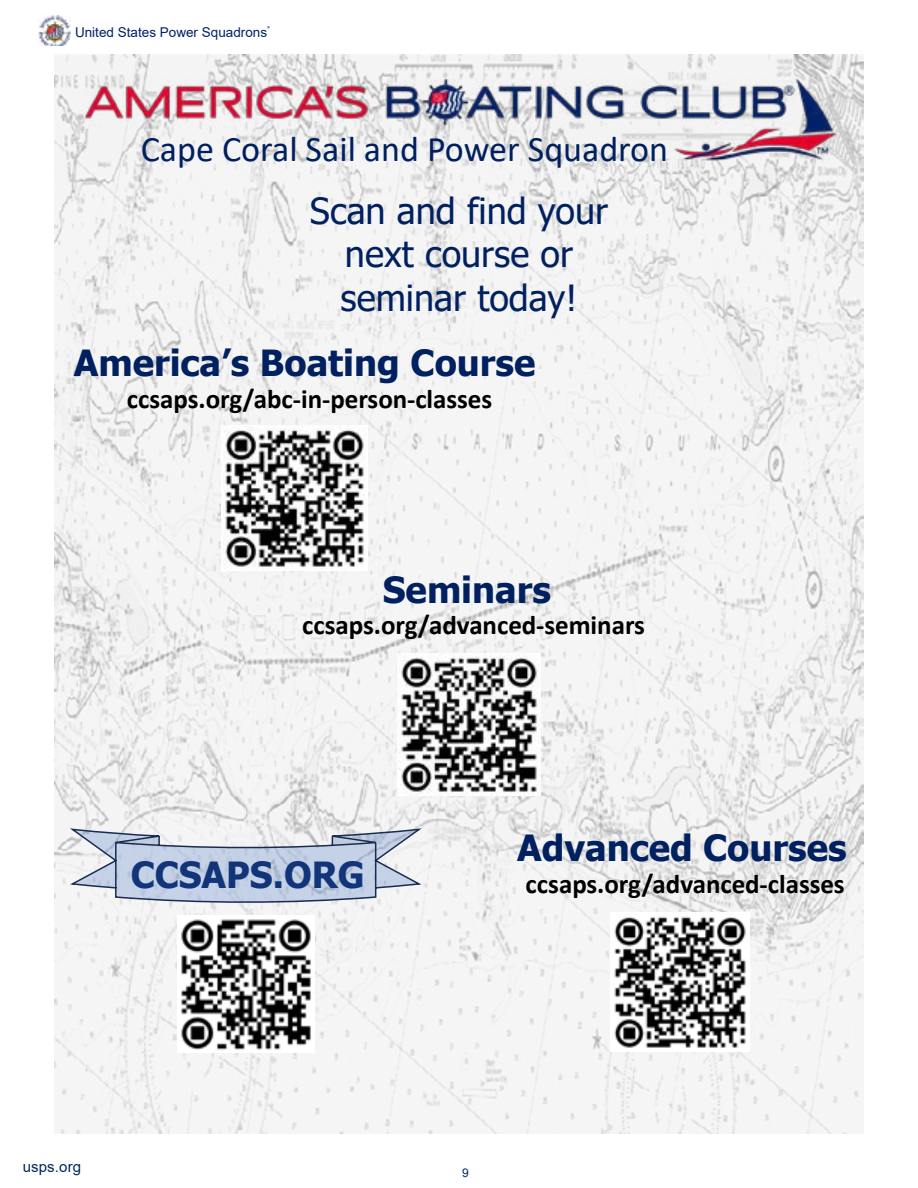
<style>
.page{position:relative;width:918px;height:1188px;background:#fff}
.page>*{position:absolute;margin:0;border:0;box-sizing:border-box;transform-origin:0 0}
.t1{font:700 36px "Tahoma";color:#002060}
.t2{font:36px/43.2px "Tahoma";color:#002060;text-align:center}
.t3{font:36px "Calibri";color:#002060}
.t4{font:700 27px "Calibri";letter-spacing:-.005em;color:#000}
.t5{font:15px "Arial";letter-spacing:.01em;color:#00285b}
.t6{font:13.5px "Arial";color:#012169}
.t7{font:12px "Arial";color:#00285b}
</style>
<div class="page">
<img style="left:54px;top:54px;width:810px;height:1080px">
<img style="left:54px;top:56px;width:810px;height:135px">
<img style="left:222px;top:425px;width:145px;height:146px">
<img style="left:398px;top:653px;width:142px;height:143px">
<img style="left:610px;top:912px;width:140px;height:140px">
<img style="left:177px;top:916px;width:137px;height:137px">
<svg style="left:67px;top:827px;width:357px;height:77px"></svg>
<img style="left:39px;top:16px;width:32px;height:30px">
<p class="t6" style="left:75px;top:23px;width:197px">United States Power Squadrons<sup>®</sup></p>
<h1 class="t3" style="left:141px;top:124px;width:529px">Cape Coral Sail and Power Squadron</h1>
<h1 class="t2" style="left:310px;top:192px;width:300px">Scan and find your next course or seminar today!</h1>
<h1 class="t1" style="left:74px;top:338px;width:463px">America’s Boating Course</h1>
<p class="t4" style="left:127px;top:380px;width:367px">ccsaps.org/abc-in-person-classes</p>
<h1 class="t1" style="left:383px;top:564px;width:170px">Seminars</h1>
<p class="t4" style="left:302px;top:606px;width:344px">ccsaps.org/advanced-seminars</p>
<h1 class="t1" style="left:517px;top:822px;width:331px">Advanced Courses</h1>
<h1 class="t1" style="left:131px;top:850px;width:235px">CCSAPS.ORG</h1>
<p class="t4" style="left:526px;top:865px;width:321px">ccsaps.org/advanced-classes</p>
<p class="t5" style="left:23px;top:1156px;width:60px">usps.org</p>
<p class="t7" style="left:462px;top:1165px;width:8px">9</p>
</div>
